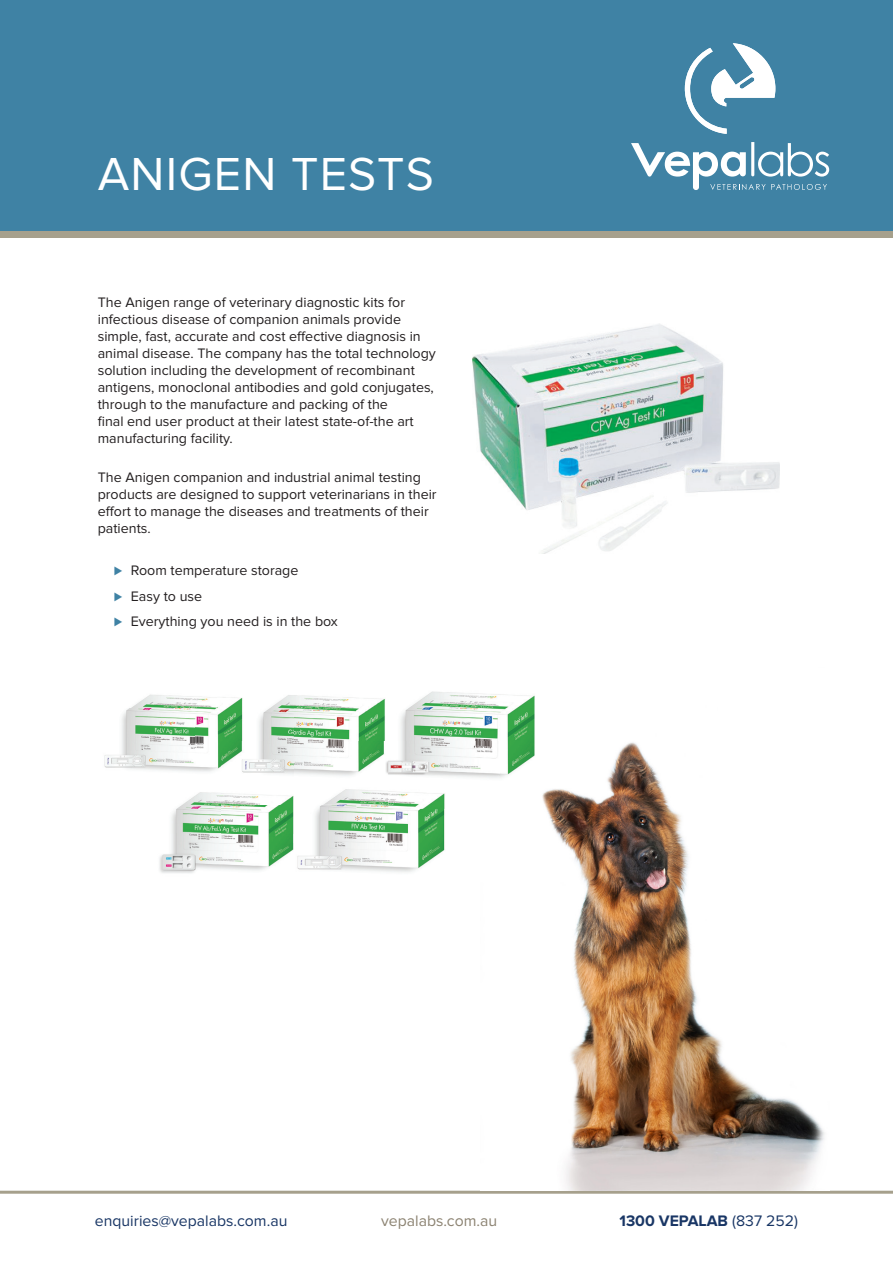
<style>
.page{position:relative;width:893px;height:1263px;background:#fff}
.page>*{position:absolute;margin:0;border:0;box-sizing:border-box;transform-origin:0 0}
.t1{font:48px "Proxima Nova";letter-spacing:.025em;color:#fff}
.t2{font:15.75px "Proxima Nova";color:#193665}
.t3{font:700 15.75px "Proxima Nova";color:#193665}
.t4{font:15.75px "Proxima Nova";color:#8c8372}
.t5{font:14.25px/17.1px "Proxima Nova";color:#231f20}
.s1{color:#3f82a4}
.s2{font-weight:400}
</style>
<div class="page">
<div style="left:0;top:0;width:893px;height:232px;background:#3f82a4"></div>
<div style="left:0;top:232px;width:893px;height:6px;background:#a6a08c"></div>
<svg style="left:631px;top:142px;width:198px;height:48px"></svg>
<svg style="left:685px;top:43px;width:90px;height:91px"></svg>
<hr style="left:0;top:1191px;width:893px;height:3px;background:#a6a08c">
<img style="left:542px;top:742px;width:283px;height:449px">
<img style="left:473px;top:324px;width:307px;height:230px">
<img style="left:128px;top:694px;width:90px;height:15px">
<img style="left:104px;top:709px;width:92px;height:63px">
<img style="left:196px;top:709px;width:22px;height:63px">
<img style="left:294px;top:695px;width:63px;height:110px">
<img style="left:218px;top:695px;width:76px;height:74px">
<img style="left:357px;top:691px;width:178px;height:87px">
<img style="left:159px;top:792px;width:63px;height:81px">
<img style="left:218px;top:792px;width:4px;height:13px">
<img style="left:222px;top:805px;width:174px;height:67px">
<img style="left:396px;top:809px;width:49px;height:63px">
<img style="left:222px;top:742px;width:72px;height:91px">
<img style="left:388px;top:742px;width:111px;height:33px">
<img style="left:357px;top:775px;width:142px;height:34px">
<h1 class="t1" style="left:98px;top:147px;width:338px">ANIGEN TESTS</h1>
<p class="t5" style="left:98px;top:293px;width:340px">The Anigen range of veterinary diagnostic kits for infectious disease of companion animals provide simple, fast, accurate and cost effective diagnosis in animal disease. The company has the total technology solution including the development of recombinant antigens, monoclonal antibodies and gold conjugates, through to the manufacture and packing of the<br>final end user product at their latest state-of-the art manufacturing facility.</p>
<p class="t5" style="left:98px;top:469px;width:340px">The Anigen companion and industrial animal testing products are designed to support veterinarians in their effort to manage the diseases and treatments of their patients.</p>
<p class="t5" style="left:114px;top:558px;width:225px;line-height:25.2px"><span class="s1">⊲</span> Room temperature storage<br><span class="s1">⊲</span> Easy to use<br><span class="s1">⊲</span> Everything you need is in the box</p>
<p class="t2" style="left:95px;top:1212px;width:194px">enquiries@vepalabs.com.au</p>
<p class="t4" style="left:381px;top:1212px;width:118px">vepalabs.com.au</p>
<p class="t3" style="left:620px;top:1211px;width:180px">1300 VEPALAB <span class="s2">(837 252)</span></p>
</div>
